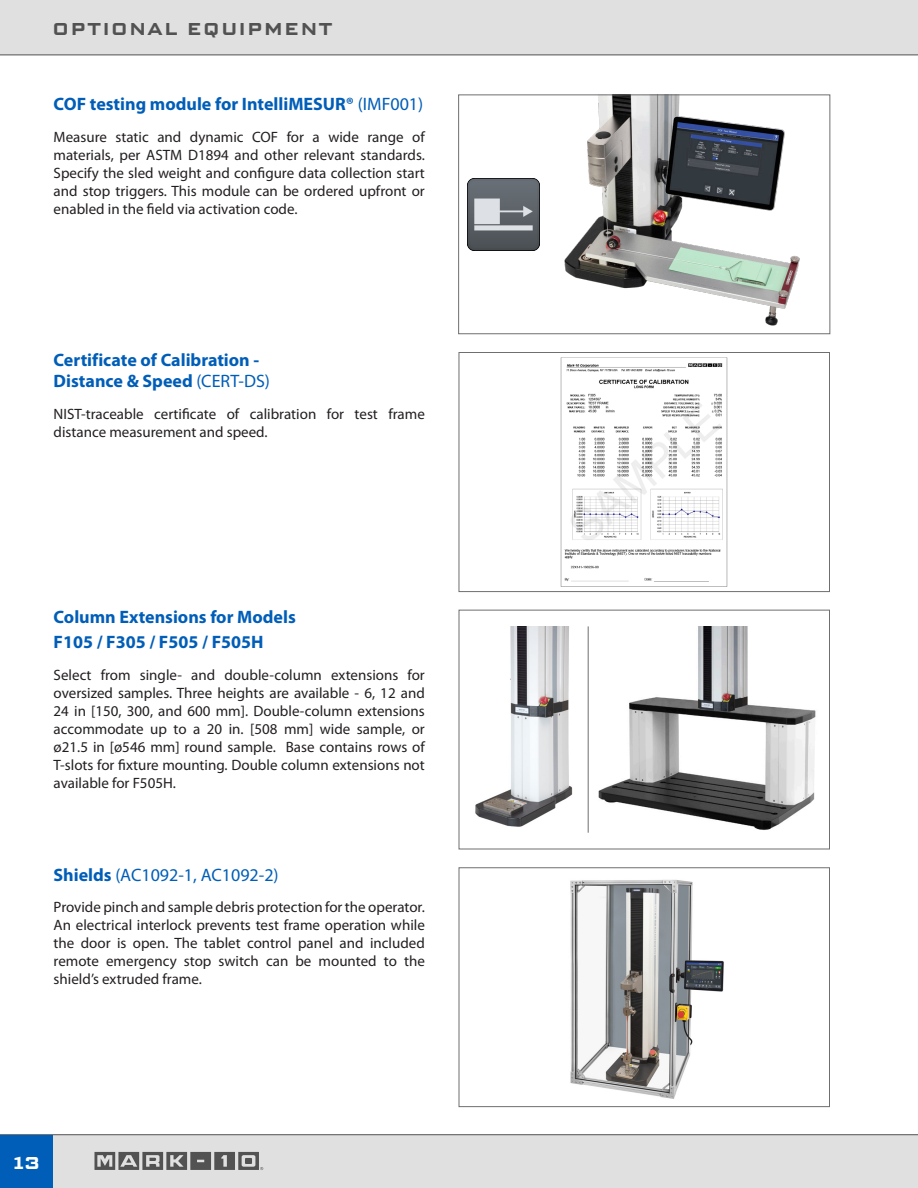
<style>
.page{position:relative;width:918px;height:1188px;background:#fff}
.page>*{position:absolute;margin:0;border:0;box-sizing:border-box;transform-origin:0 0}
.page_header{font:700 18px/25.2px "Myriad Pro";color:#005eb8}
.page_header-2{font:18px "Myriad Pro";color:#005eb8}
.section-header-maste{font:700 18px "Bank Sans Caps EFEL";letter-spacing:.13em;color:#525252}
.t1{font:700 18px "Bank Sans Caps EFEL";color:#fff}
.body_text{font:15px/18px "Myriad Pro";color:#231f20;text-align:justify}
.s1{font-weight:400}
.s2{font-weight:700}
</style>
<div class="page">
<div style="left:0;top:1134px;width:918px;height:54px;background:#e0e0e0"></div>
<div style="left:0;top:0;width:918px;height:55px;background:#e0e0e0"></div>
<div style="left:0;top:1135px;width:53px;height:53px;background:#005eb8"></div>
<hr style="left:0;top:55px;width:918px;height:1px;background:#525252">
<svg style="left:94px;top:1152px;width:169px;height:18px;background:#828282"></svg>
<img style="left:560px;top:357px;width:168px;height:230px">
<div style="left:459px;top:352px;width:371px;height:240px;border:1px solid #6f6f6f"></div>
<img style="left:570px;top:879px;width:154px;height:220px">
<div style="left:459px;top:867px;width:371px;height:240px;border:1px solid #6f6f6f"></div>
<div style="left:459px;top:610px;width:371px;height:239px;border:1px solid #6f6f6f"></div>
<img style="left:598px;top:627px;width:218px;height:203px">
<img style="left:475px;top:627px;width:98px;height:200px">
<hr style="left:588px;top:626px;width:1px;height:207px;background:#6f6f6f">
<img style="left:564px;top:96px;width:236px;height:230px">
<div style="left:458px;top:94px;width:372px;height:240px;border:1px solid #6f6f6f"></div>
<img style="left:467px;top:178px;width:73px;height:73px">
<p class="section-header-maste" style="left:53px;top:18px;width:281px">OPTIONAL EQUIPMENT</p>
<p class="page_header" style="left:54px;top:91px;width:371px">COF testing module for IntelliMESUR® <span class="s1">(IMF001)</span></p>
<p class="body_text" style="left:54px;top:127px;width:373px">Measure static and dynamic COF for a wide range of materials, per ASTM D1894 and other relevant standards.<br>Specify the sled weight and configure data collection start and stop triggers. This module can be ordered upfront or enabled in the field via activation code.</p>
<p class="page_header" style="left:54px;top:348px;width:218px;line-height:21.6px">Certificate of Calibration -<br>Distance &amp; Speed <span class="s1">(CERT-DS)</span></p>
<p class="body_text" style="left:54px;top:405px;width:373px">NIST-traceable certificate of calibration for test frame distance measurement and speed.</p>
<p class="page_header" style="left:54px;top:604px;width:244px">Column Extensions for Models<br>F105 / F305 / F505 / F505H</p>
<p class="body_text" style="left:54px;top:666px;width:373px">Select from single- and double-column extensions for oversized samples. Three heights are available - 6, 12 and 24 in [150, 300, and 600 mm]. Double-column extensions accommodate up to a 20 in. [508 mm] wide sample, or ø21.5 in [ø546 mm] round sample. Base contains rows of T-slots for fixture mounting. Double column extensions not available for F505H.</p>
<p class="page_header-2" style="left:54px;top:864px;width:227px"><span class="s2">Shields</span> (AC1092-1, AC1092-2)</p>
<p class="body_text" style="left:54px;top:898px;width:373px">Provide pinch and sample debris protection for the operator.<br>An electrical interlock prevents test frame operation while the door is open. The tablet control panel and included remote emergency stop switch can be mounted to the shield’s extruded frame.</p>
<p class="t1" style="left:13px;top:1152px;width:28px">13</p>
</div>
